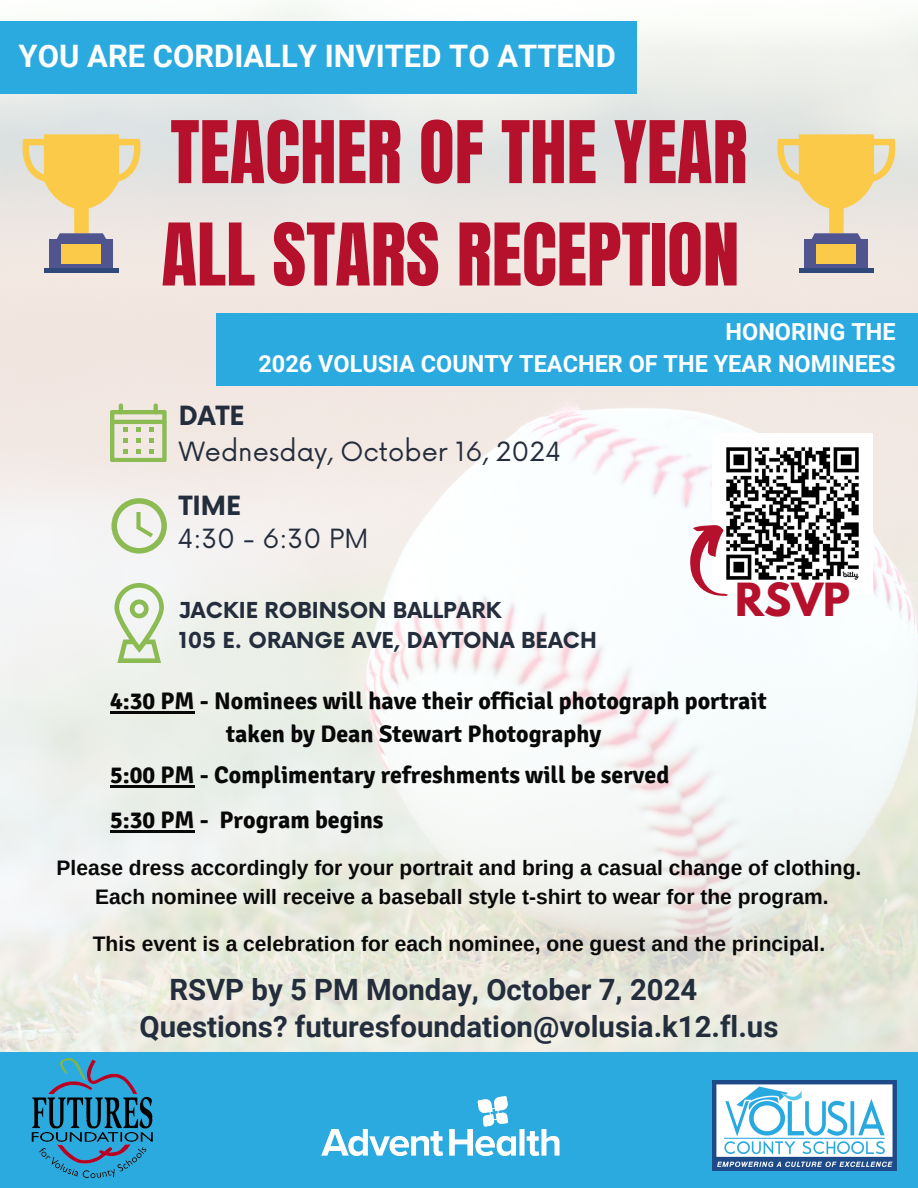
<style>
.page{position:relative;width:918px;height:1188px;background:#fff}
.page>*{position:absolute;margin:0;border:0;box-sizing:border-box;transform-origin:0 0}
.t1{font:73.35px/102.3px "Anton";color:#b5112c}
.t2{font:700 40.5px "League Spartan";color:#b5112c}
.t3{font:700 30.9px "Roboto";color:#fff}
.t4{font:700 29.4px "Roboto";color:#242d3c}
.t5{font:25.8px "Now";color:#242d3c}
.t6{font:700 25.8px "Now";color:#242d3c}
.t7{font:700 24px "Signika";color:#080808}
.t8{font:700 23.4px/32.7px "Roboto";color:#fff;text-align:right}
.t9{font:700 21.45px "Now";color:#242d3c}
.t10{font:700 21px "Arimo";color:#080808}
</style>
<div class="page">
<img style="left:0;top:5px;width:918px;height:1047px">
<div style="left:0;top:1052px;width:918px;height:136px;background:#2baae0"></div>
<svg style="left:110px;top:403px;width:56px;height:59px;background:#c9d6a9"></svg>
<svg style="left:111px;top:498px;width:56px;height:55px"></svg>
<svg style="left:114px;top:583px;width:50px;height:80px"></svg>
<img style="left:31px;top:1058px;width:122px;height:121px">
<img style="left:713px;top:1080px;width:183px;height:90px">
<div style="left:0;top:21px;width:636px;height:73px;background:#2baae0"></div>
<div style="left:216px;top:314px;width:702px;height:72px;background:#2baae0"></div>
<svg style="left:777px;top:134px;width:119px;height:105px;background:#edd493"></svg>
<div style="left:805px;top:239px;width:63px;height:29px;background:#51558f"></div>
<div style="left:799px;top:268px;width:75px;height:5px;background:#2f497b"></div>
<div style="left:816px;top:244px;width:40px;height:19px;background:#fbca48"></div>
<svg style="left:22px;top:134px;width:119px;height:105px;background:#eed494"></svg>
<div style="left:50px;top:239px;width:63px;height:29px;background:#51558f"></div>
<div style="left:44px;top:268px;width:75px;height:5px;background:#2f497b"></div>
<div style="left:62px;top:244px;width:39px;height:19px;background:#fbca48"></div>
<img style="left:713px;top:434px;width:160px;height:159px">
<svg style="left:668px;top:514px;width:89px;height:92px"></svg>
<img style="left:321px;top:1096px;width:239px;height:61px">
<hr style="left:110px;top:711px;width:85px;height:3px;background:#080808">
<hr style="left:110px;top:785px;width:85px;height:3px;background:#080808">
<hr style="left:110px;top:830px;width:85px;height:2px;background:#080808">
<p class="t3" style="left:19px;top:39px;width:599px">YOU ARE CORDIALLY INVITED TO ATTEND</p>
<h5 class="t1" style="left:161px;top:102px;width:588px">TEACHER OF THE YEAR<br>ALL STARS RECEPTION</h5>
<h6 class="t8" style="left:259px;top:315px;width:639px">HONORING THE<br>2026 VOLUSIA COUNTY TEACHER OF THE YEAR NOMINEES</h6>
<h1 class="t6" style="left:179px;top:402px;width:67px">DATE</h1>
<h3 class="t5" style="left:179px;top:437px;width:384px">Wednesday, October 16, 2024</h3>
<p class="t6" style="left:179px;top:492px;width:64px">TIME</p>
<p class="t5" style="left:177px;top:524px;width:192px">4:30 - 6:30 PM</p>
<h5 class="t9" style="left:179px;top:598px;width:324px">JACKIE ROBINSON BALLPARK</h5>
<p class="t9" style="left:179px;top:629px;width:420px">105 E. ORANGE AVE, DAYTONA BEACH</p>
<p class="t2" style="left:735px;top:580px;width:116px">RSVP</p>
<p class="t7" style="left:110px;top:687px;width:658px">4:30 PM - Nominees will have their official photograph portrait</p>
<p class="t7" style="left:226px;top:719px;width:377px">taken by Dean Stewart Photography</p>
<p class="t7" style="left:110px;top:760px;width:561px">5:00 PM - Complimentary refreshments will be served</p>
<p class="t7" style="left:110px;top:805px;width:275px">5:30 PM - Program begins</p>
<p class="t10" style="left:57px;top:856px;width:806px">Please dress accordingly for your portrait and bring a casual change of clothing.</p>
<h2 class="t10" style="left:95px;top:885px;width:735px">Each nominee will receive a baseball style t-shirt to wear for the program.</h2>
<p class="t10" style="left:93px;top:932px;width:734px">This event is a celebration for each nominee, one guest and the principal.</p>
<p class="t4" style="left:169px;top:973px;width:530px">RSVP by 5 PM Monday, October 7, 2024</p>
<p class="t4" style="left:139px;top:1010px;width:641px">Questions? futuresfoundation@volusia.k12.fl.us</p>
</div>
